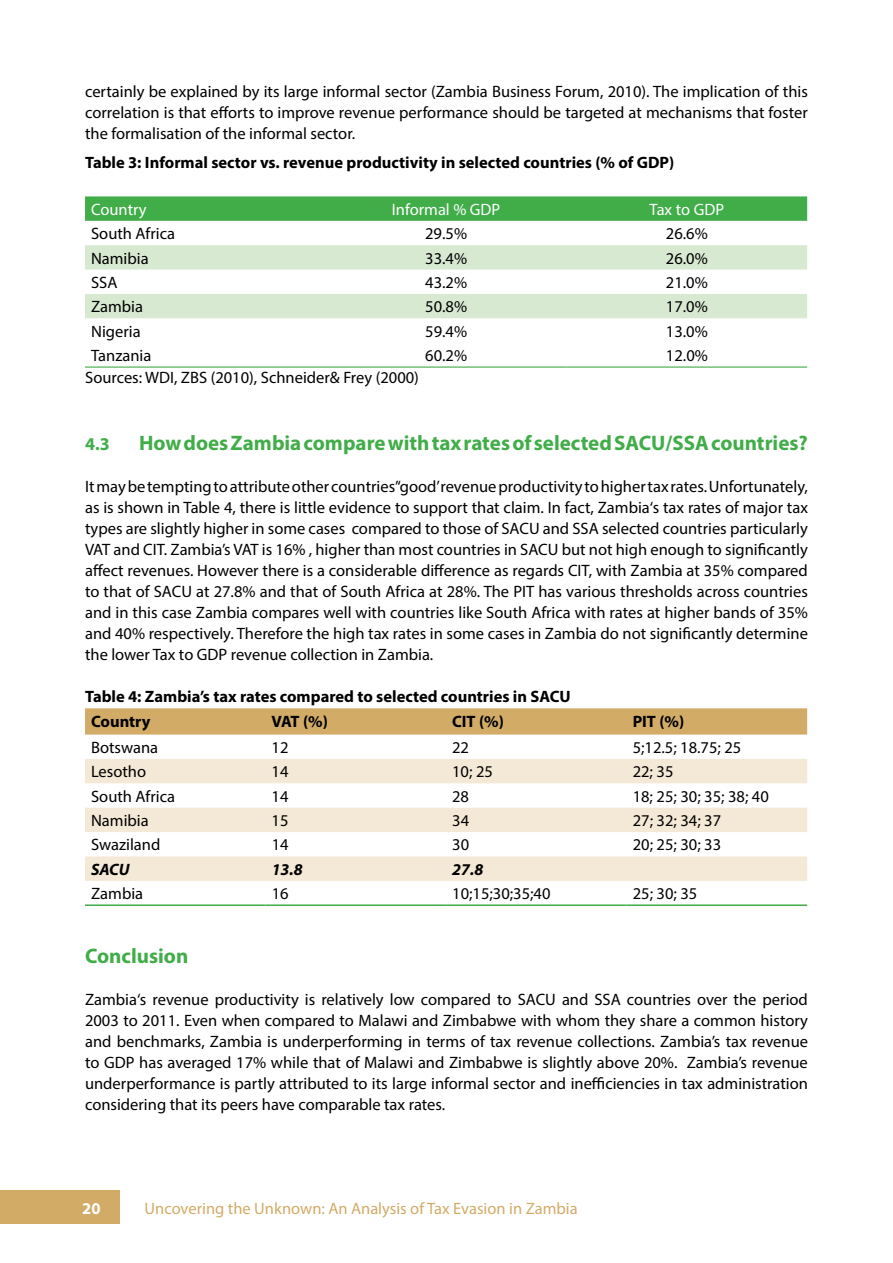
<style>
.page{position:relative;width:893px;height:1263px;background:#fff}
.page>*{position:absolute;margin:0;border:0;box-sizing:border-box;transform-origin:0 0}
.t1{font:700 21px "Myriad Pro";color:#41ad49}
.t2{font:700 18px "Myriad Pro";color:#41ad49}
.t3{font:16.5px/21px "Myriad Pro";color:#000;text-align:justify}
.t4{font:700 16.5px/24.3px "Myriad Pro";color:#000}
.t5{font:16.5px "Myriad Pro";color:#d2ab67}
.t6{font:16.5px "Myriad Pro";color:#fff}
.t7{font:italic 700 16.5px "Myriad Pro";color:#000}
.t8{font:700 16.5px "Myriad Pro";color:#fff}
</style>
<div class="page">
<div style="left:0;top:1191px;width:120px;height:33px;background:#d2ab67"></div>
<svg style="left:85px;top:196px;width:722px;height:25px;background:#45ae4d"></svg>
<svg style="left:85px;top:245px;width:722px;height:73px;fill:#d8e9d2"></svg>
<hr style="left:85px;top:366px;width:241px;height:2px;background:#41ad49">
<hr style="left:326px;top:366px;width:240px;height:2px;background:#41ad49">
<hr style="left:566px;top:366px;width:241px;height:2px;background:#41ad49">
<div style="left:85px;top:708px;width:722px;height:26px;background:#d2ab67"></div>
<svg style="left:85px;top:759px;width:722px;height:122px;fill:#f4e8d6"></svg>
<hr style="left:85px;top:904px;width:181px;height:2px;background:#41ad49">
<hr style="left:266px;top:904px;width:180px;height:2px;background:#41ad49">
<hr style="left:446px;top:904px;width:181px;height:2px;background:#41ad49">
<hr style="left:627px;top:904px;width:180px;height:2px;background:#41ad49">
<p class="t3" style="left:85px;top:81px;width:724px">certainly be explained by its large informal sector (Zambia Business Forum, 2010). The implication of this correlation is that efforts to improve revenue performance should be targeted at mechanisms that foster the formalisation of the informal sector.</p>
<p class="t4" style="left:85px;top:150px;width:591px">Table 3: Informal sector vs. revenue productivity in selected countries (% of GDP)</p>
<p class="t6" style="left:91px;top:199px;width:57px">Country</p>
<p class="t6" style="left:392px;top:199px;width:110px">Informal % GDP</p>
<p class="t6" style="left:649px;top:199px;width:76px">Tax to GDP</p>
<p class="t3" style="left:91px;top:223px;width:85px">South Africa</p>
<p class="t3" style="left:425px;top:223px;width:43px">29.5%</p>
<p class="t3" style="left:666px;top:223px;width:43px">26.6%</p>
<p class="t3" style="left:91px;top:247px;width:59px">Namibia</p>
<p class="t3" style="left:425px;top:247px;width:43px">33.4%</p>
<p class="t3" style="left:666px;top:247px;width:43px">26.0%</p>
<p class="t3" style="left:91px;top:272px;width:28px">SSA</p>
<p class="t3" style="left:425px;top:272px;width:43px">43.2%</p>
<p class="t3" style="left:666px;top:272px;width:43px">21.0%</p>
<p class="t3" style="left:91px;top:296px;width:54px">Zambia</p>
<p class="t3" style="left:425px;top:296px;width:43px">50.8%</p>
<p class="t3" style="left:666px;top:296px;width:43px">17.0%</p>
<p class="t3" style="left:91px;top:320px;width:51px">Nigeria</p>
<p class="t3" style="left:425px;top:320px;width:43px">59.4%</p>
<p class="t3" style="left:666px;top:320px;width:43px">13.0%</p>
<p class="t3" style="left:91px;top:345px;width:62px">Tanzania</p>
<p class="t3" style="left:425px;top:345px;width:43px">60.2%</p>
<p class="t3" style="left:666px;top:345px;width:43px">12.0%</p>
<p class="t3" style="left:85px;top:366px;width:335px">Sources: WDI, ZBS (2010), Schneider&amp; Frey (2000)</p>
<p class="t2" style="left:85px;top:432px;width:26px">4.3</p>
<p class="t1" style="left:139px;top:429px;width:670px">How does Zambia compare with tax rates of selected SACU/SSA countries?</p>
<p class="t3" style="left:85px;top:476px;width:724px">It may be tempting to attribute other countries’‘good’revenue productivity to higher tax rates. Unfortunately, as is shown in Table 4, there is little evidence to support that claim. In fact, Zambia‘s tax rates of major tax types are slightly higher in some cases compared to those of SACU and SSA selected countries particularly VAT and CIT. Zambia’s VAT is 16% , higher than most countries in SACU but not high enough to significantly affect revenues. However there is a considerable difference as regards CIT, with Zambia at 35% compared to that of SACU at 27.8% and that of South Africa at 28%. The PIT has various thresholds across countries and in this case Zambia compares well with countries like South Africa with rates at higher bands of 35% and 40% respectively. Therefore the high tax rates in some cases in Zambia do not significantly determine the lower Tax to GDP revenue collection in Zambia.</p>
<p class="t4" style="left:91px;top:684px;width:481px;text-indent:-6px">Table 4: Zambia’s tax rates compared to selected countries in SACU<br>Country</p>
<p class="t4" style="left:272px;top:708px;width:58px">VAT (%)</p>
<p class="t4" style="left:452px;top:708px;width:53px">CIT (%)</p>
<p class="t4" style="left:633px;top:708px;width:53px">PIT (%)</p>
<p class="t3" style="left:91px;top:737px;width:69px">Botswana</p>
<p class="t3" style="left:272px;top:737px;width:18px">12</p>
<p class="t3" style="left:452px;top:737px;width:18px">22</p>
<p class="t3" style="left:633px;top:737px;width:110px">5;12.5; 18.75; 25</p>
<p class="t3" style="left:91px;top:761px;width:57px">Lesotho</p>
<p class="t3" style="left:272px;top:761px;width:18px">14</p>
<p class="t3" style="left:452px;top:761px;width:42px">10; 25</p>
<p class="t3" style="left:633px;top:761px;width:42px">22; 35</p>
<p class="t3" style="left:91px;top:785px;width:85px">South Africa</p>
<p class="t3" style="left:272px;top:785px;width:18px">14</p>
<p class="t3" style="left:452px;top:785px;width:18px">28</p>
<p class="t3" style="left:633px;top:785px;width:138px">18; 25; 30; 35; 38; 40</p>
<p class="t3" style="left:91px;top:810px;width:59px">Namibia</p>
<p class="t3" style="left:272px;top:810px;width:18px">15</p>
<p class="t3" style="left:452px;top:810px;width:18px">34</p>
<p class="t3" style="left:633px;top:810px;width:90px">27; 32; 34; 37</p>
<p class="t3" style="left:91px;top:834px;width:71px">Swaziland</p>
<p class="t3" style="left:272px;top:834px;width:18px">14</p>
<p class="t3" style="left:452px;top:834px;width:18px">30</p>
<p class="t3" style="left:633px;top:834px;width:90px">20; 25; 30; 33</p>
<p class="t7" style="left:91px;top:858px;width:40px">SACU</p>
<p class="t7" style="left:272px;top:858px;width:33px">13.8</p>
<p class="t7" style="left:452px;top:858px;width:33px">27.8</p>
<p class="t3" style="left:91px;top:883px;width:54px">Zambia</p>
<p class="t3" style="left:272px;top:883px;width:18px">16</p>
<p class="t3" style="left:452px;top:883px;width:100px">10;15;30;35;40</p>
<p class="t3" style="left:633px;top:883px;width:66px">25; 30; 35</p>
<p class="t1" style="left:85px;top:942px;width:105px">Conclusion</p>
<p class="t3" style="left:85px;top:989px;width:724px">Zambia‘s revenue productivity is relatively low compared to SACU and SSA countries over the period 2003 to 2011. Even when compared to Malawi and Zimbabwe with whom they share a common history and benchmarks, Zambia is underperforming in terms of tax revenue collections. Zambia’s tax revenue to GDP has averaged 17% while that of Malawi and Zimbabwe is slightly above 20%. Zambia’s revenue underperformance is partly attributed to its large informal sector and inefficiencies in tax administration considering that its peers have comparable tax rates.</p>
<p class="t8" style="left:82px;top:1197px;width:20px">20</p>
<p class="t5" style="left:145px;top:1198px;width:435px">Uncovering the Unknown: An Analysis of Tax Evasion in Zambia</p>
</div>
